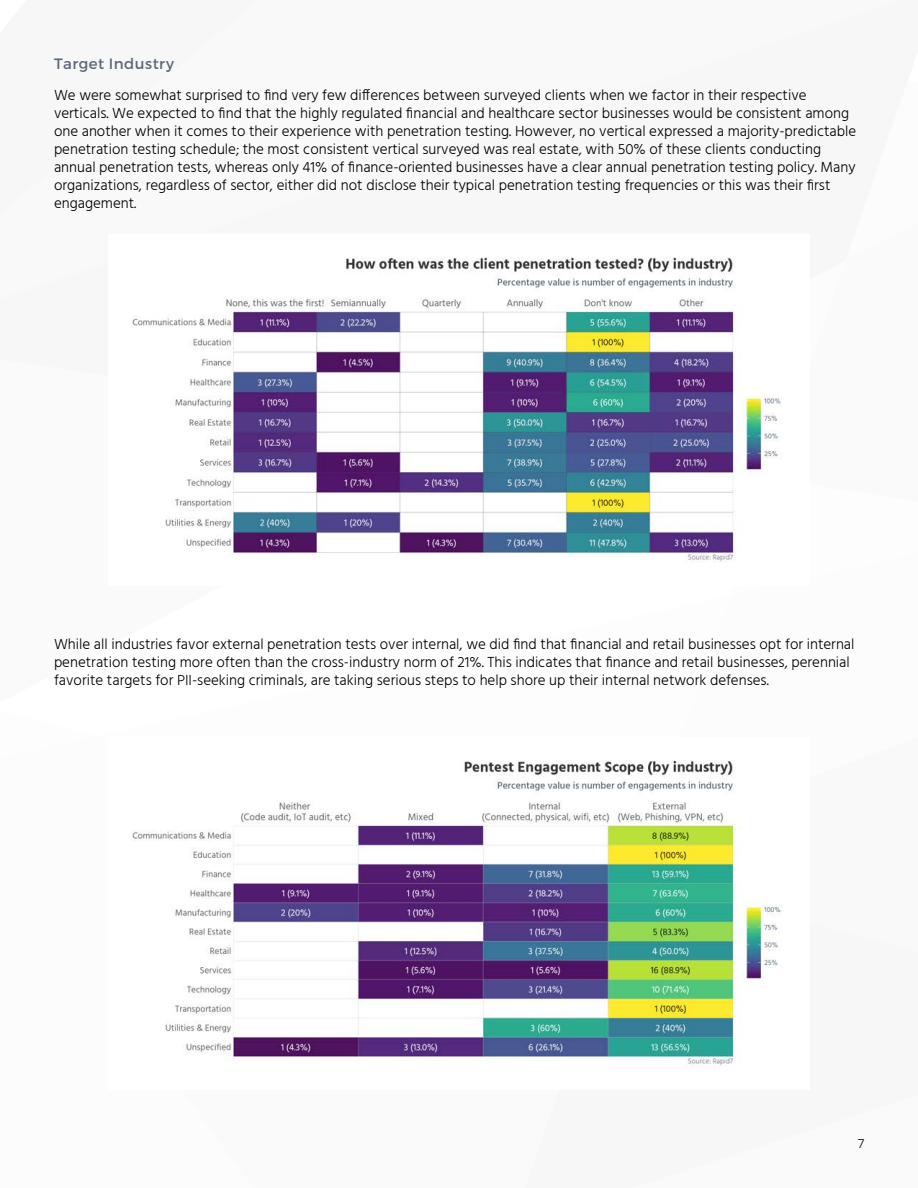
<style>
.page{position:relative;width:918px;height:1188px;background:#fff}
.page>*{position:absolute;margin:0;border:0;box-sizing:border-box;transform-origin:0 0}
.t1{font:300 15px/18px "Hind";color:#000}
.t2{font:15px "Montserrat";letter-spacing:.03em;color:#5b687a}
.t3{font:300 13.5px "Hind";color:#000}
</style>
<div class="page">
<img style="left:132px;top:257px;width:649px;height:306px">
<img style="left:132px;top:760px;width:649px;height:307px">
<p class="t2" style="left:54px;top:54px;width:121px">Target Industry</p>
<p class="t1" style="left:54px;top:87px;width:804px">We were somewhat surprised to find very few differences between surveyed clients when we factor in their respective verticals. We expected to find that the highly regulated financial and healthcare sector businesses would be consistent among one another when it comes to their experience with penetration testing. However, no vertical expressed a majority-predictable penetration testing schedule; the most consistent vertical surveyed was real estate, with 50% of these clients conducting annual penetration tests, whereas only 41% of finance-oriented businesses have a clear annual penetration testing policy. Many organizations, regardless of sector, either did not disclose their typical penetration testing frequencies or this was their first engagement.</p>
<p class="t1" style="left:54px;top:636px;width:802px">While all industries favor external penetration tests over internal, we did find that financial and retail businesses opt for internal penetration testing more often than the cross-industry norm of 21%. This indicates that finance and retail businesses, perennial favorite targets for PII-seeking criminals, are taking serious steps to help shore up their internal network defenses.</p>
<p class="t3" style="left:858px;top:1135px;width:7px">7</p>
</div>
